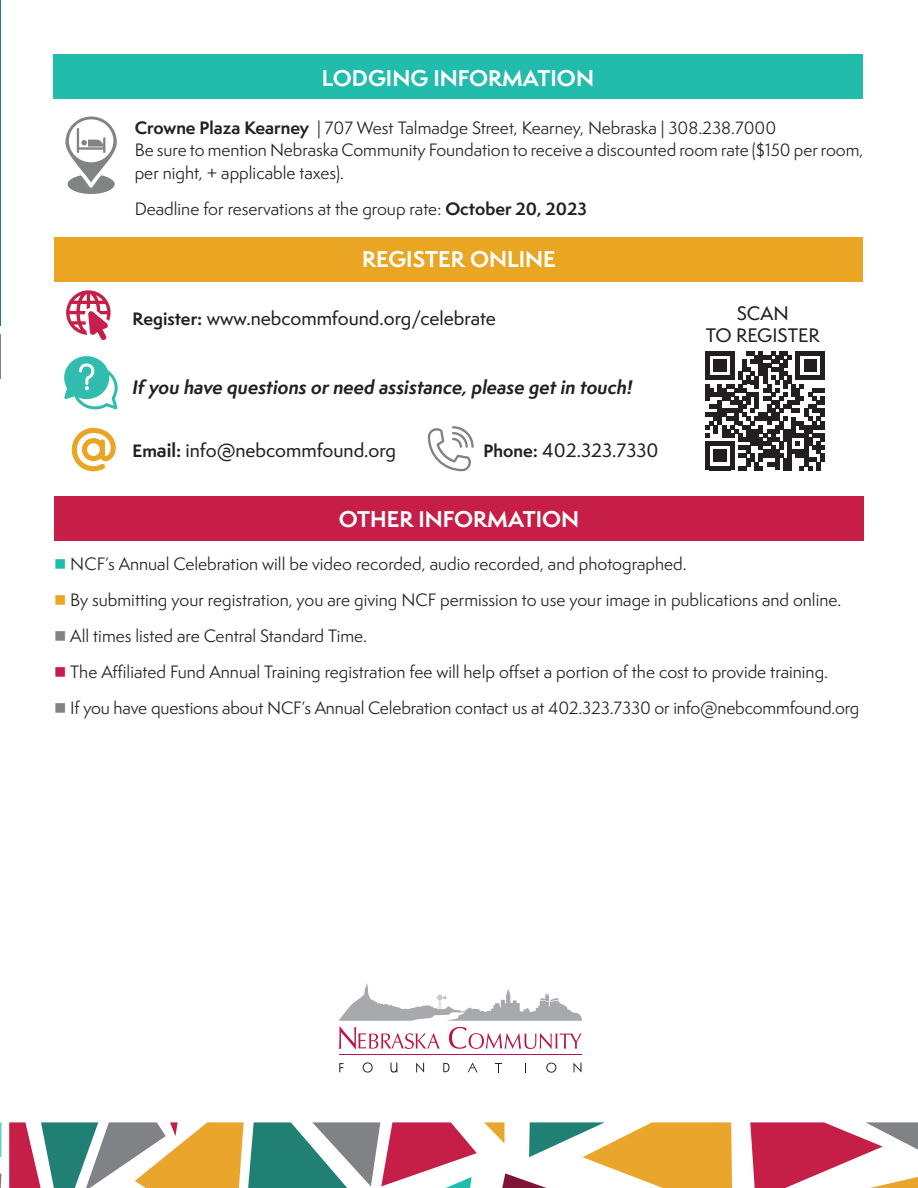
<style>
.page{position:relative;width:918px;height:1188px;background:#fff}
.page>*{position:absolute;margin:0;border:0;box-sizing:border-box;transform-origin:0 0}
.t1{font:700 21px "Semplicita Pro";color:#fff}
.t2{font:500 18px "Semplicita Pro";color:#231f20}
.t3{font:italic 700 18px "Semplicita Pro";color:#231f20}
.t4{font:16.5px/22.5px "Semplicita Pro";color:#231f20}
.s1{font-weight:700}
.s2{font-weight:700;font-size:16.5px}
.s3{color:#22bcac}
.s4{color:#eaa523}
.s5{color:#818285}
.s6{color:#c61e48}
</style>
<div class="page">
<svg style="left:339px;top:984px;width:243px;height:37px"></svg>
<svg style="left:339px;top:1027px;width:101px;height:22px"></svg>
<svg style="left:449px;top:1027px;width:133px;height:22px"></svg>
<svg style="left:339px;top:1063px;width:5px;height:9px"></svg>
<svg style="left:363px;top:1062px;width:10px;height:11px"></svg>
<svg style="left:390px;top:1063px;width:7px;height:10px"></svg>
<svg style="left:443px;top:1063px;width:6px;height:9px"></svg>
<svg style="left:416px;top:1063px;width:8px;height:10px"></svg>
<svg style="left:574px;top:1063px;width:7px;height:10px"></svg>
<svg style="left:468px;top:1062px;width:10px;height:10px"></svg>
<svg style="left:496px;top:1063px;width:6px;height:9px"></svg>
<svg style="left:546px;top:1063px;width:10px;height:10px"></svg>
<hr style="left:339px;top:1054px;width:242px;height:1px;background:#bc1446">
<div style="left:53px;top:54px;width:810px;height:45px;background:#22bcac"></div>
<svg style="left:65px;top:116px;width:52px;height:78px"></svg>
<div style="left:54px;top:237px;width:809px;height:44px;background:#eaa523"></div>
<svg style="left:72px;top:428px;width:44px;height:43px"></svg>
<hr style="left:0;top:334px;width:1px;height:45px;background:#818285">
<hr style="left:0;top:0;width:1px;height:326px;background:#1c8173">
<div style="left:54px;top:496px;width:810px;height:45px;background:#c71e48"></div>
<svg style="left:64px;top:356px;width:54px;height:53px"></svg>
<svg style="left:428px;top:426px;width:46px;height:45px"></svg>
<svg style="left:66px;top:290px;width:45px;height:50px"></svg>
<svg style="left:484px;top:1122px;width:248px;height:66px"></svg>
<svg style="left:750px;top:1122px;width:168px;height:66px"></svg>
<svg style="left:0;top:1173px;width:1px;height:15px"></svg>
<svg style="left:0;top:1122px;width:1px;height:35px"></svg>
<svg style="left:9px;top:1122px;width:468px;height:66px"></svg>
<svg style="left:706px;top:351px;width:119px;height:119px"></svg>
<div style="left:820px;top:454px;width:5px;height:8px;background:#231f20"></div>
<p class="t1" style="left:322px;top:62px;width:274px">LODGING INFORMATION</p>
<p class="t4" style="left:135px;top:116px;width:643px"><span class="s1">Crowne Plaza Kearney</span> | 707 West Talmadge Street, Kearney, Nebraska | 308.238.7000</p>
<p class="t4" style="left:135px;top:139px;width:730px">Be sure to mention Nebraska Community Foundation to receive a discounted room rate ($150 per room, per night, + applicable taxes).</p>
<p class="t4" style="left:135px;top:197px;width:454px">Deadline for reservations at the group rate: <span class="s1">October 20, 2023</span></p>
<p class="t1" style="left:362px;top:243px;width:195px">REGISTER ONLINE</p>
<p class="t2" style="left:133px;top:306px;width:365px"><span class="s2">Register</span><span class="s1">:</span> www.nebcommfound.org/celebrate</p>
<p class="t3" style="left:133px;top:374px;width:501px">If you have questions or need assistance, please get in touch!</p>
<p class="t2" style="left:133px;top:437px;width:265px"><span class="s2">Em</span><span class="s1">ail:</span> info@nebcommfound.org</p>
<p class="t2" style="left:484px;top:437px;width:176px"><span class="s2">Phone</span><span class="s1">:</span> 402.323.7330</p>
<p class="t2" style="left:737px;top:301px;width:54px">SCAN</p>
<p class="t2" style="left:706px;top:322px;width:115px">TO REGISTER</p>
<p class="t1" style="left:339px;top:503px;width:242px">OTHER INFORMATION</p>
<p class="t4" style="left:54px;top:553px;width:634px"><span class="s3">■</span> NCF’s Annual Celebration will be video recorded, audio recorded, and photographed.</p>
<p class="t4" style="left:54px;top:589px;width:789px"><span class="s4">■</span> By submitting your registration, you are giving NCF permission to use your image in publications and online.</p>
<p class="t4" style="left:54px;top:625px;width:315px"><span class="s5">■</span> All times listed are Central Standard Time.</p>
<p class="t4" style="left:54px;top:661px;width:776px"><span class="s6">■</span> The Affiliated Fund Annual Training registration fee will help offset a portion of the cost to provide training.</p>
<p class="t4" style="left:54px;top:697px;width:807px"><span class="s5">■</span> If you have questions about NCF’s Annual Celebration contact us at 402.323.7330 or info@nebcommfound.org</p>
</div>
